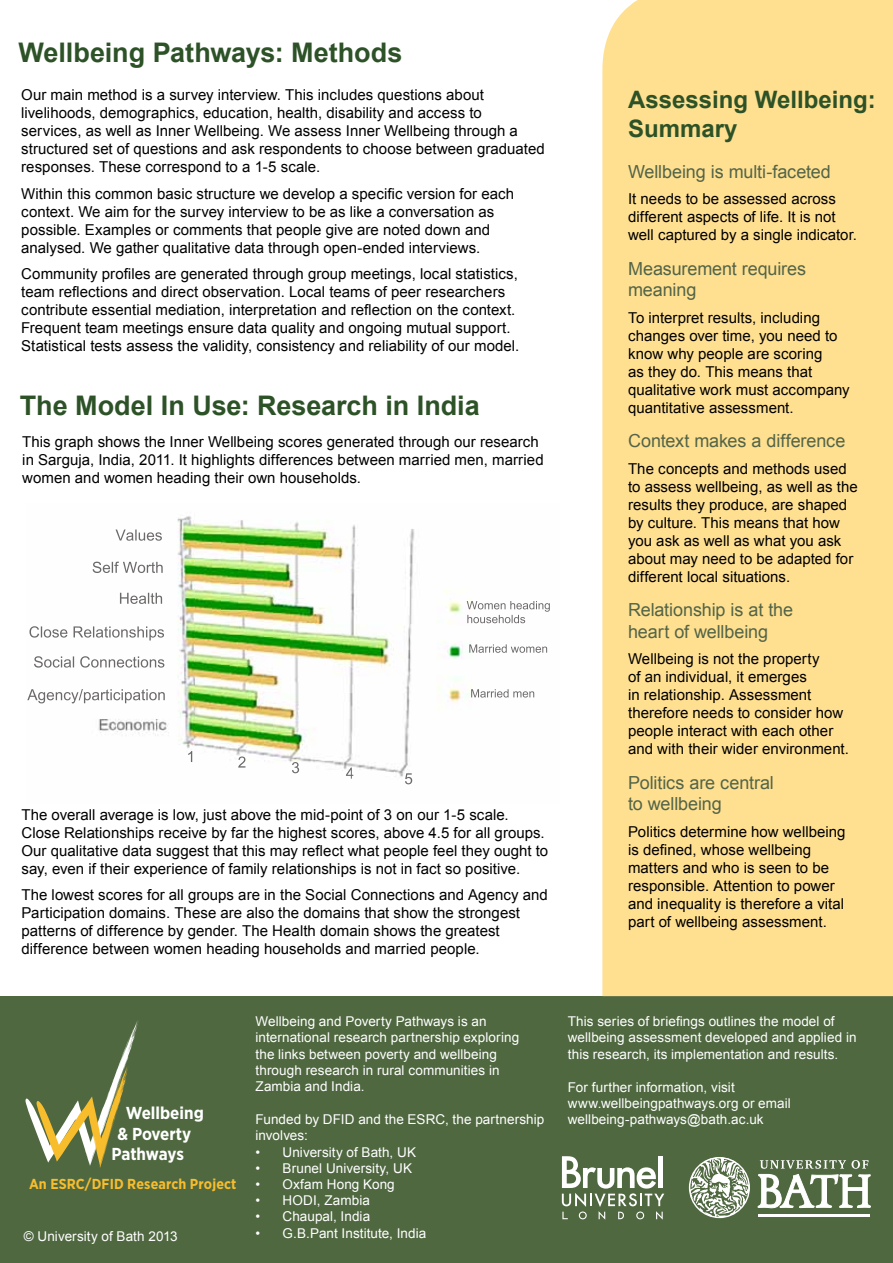
<style>
.page{position:relative;width:893px;height:1263px;background:#fff}
.page>*{position:absolute;margin:0;border:0;box-sizing:border-box;transform-origin:0 0}
.t1{font:700 27px "Arial";letter-spacing:-.005em;color:#2d5227}
.t2{font:700 24px/28.8px "Arial";color:#2d5227}
.t3{font:18px/21.6px "Arial";letter-spacing:-.005em;color:#536448}
.t4{font:700 17.25px "Gotham Narrow";letter-spacing:-.005em;color:#fff}
.t5{font:15px/18px "Arial";letter-spacing:.005em;color:#000}
.t6{font:700 14.4px "Gotham Narrow";letter-spacing:.01em;color:#f8bd2d}
.t7{font:13.5px/16.2px "Arial";letter-spacing:.005em;color:#fff}
</style>
<div class="page">
<div style="left:0;top:996px;width:893px;height:267px;background:#4f6840"></div>
<svg style="left:758px;top:1160px;width:113px;height:48px"></svg>
<hr style="left:759px;top:1214px;width:111px;height:2px;background:#fff">
<svg style="left:689px;top:1157px;width:61px;height:61px"></svg>
<svg style="left:26px;top:1021px;width:113px;height:147px"></svg>
<svg style="left:562px;top:1156px;width:102px;height:64px"></svg>
<div style="left:602px;top:0;width:291px;height:996px;background:#ffe091"></div>
<img style="left:40px;top:516px;width:508px;height:269px">
<img style="left:467px;top:601px;width:83px;height:11px">
<img style="left:469px;top:644px;width:78px;height:9px">
<img style="left:471px;top:689px;width:63px;height:8px">
<svg style="left:188px;top:751px;width:4px;height:11px"></svg>
<svg style="left:292px;top:762px;width:7px;height:11px"></svg>
<svg style="left:346px;top:767px;width:7px;height:12px"></svg>
<svg style="left:405px;top:773px;width:7px;height:11px"></svg>
<svg style="left:238px;top:756px;width:7px;height:11px"></svg>
<img style="left:27px;top:689px;width:138px;height:14px">
<img style="left:34px;top:656px;width:130px;height:12px">
<img style="left:29px;top:626px;width:135px;height:12px">
<img style="left:120px;top:593px;width:42px;height:11px">
<img style="left:93px;top:562px;width:70px;height:11px">
<img style="left:116px;top:529px;width:46px;height:12px">
<h1 class="t1" style="left:19px;top:34px;width:385px">Wellbeing Pathways: Methods</h1>
<p class="t5" style="left:21px;top:86px;width:525px">Our main method is a survey interview. This includes questions about livelihoods, demographics, education, health, disability and access to services, as well as Inner Wellbeing. We assess Inner Wellbeing through a structured set of questions and ask respondents to choose between graduated responses. These correspond to a 1-5 scale.</p>
<p class="t5" style="left:21px;top:185px;width:494px">Within this common basic structure we develop a specific version for each context. We aim for the survey interview to be as like a conversation as possible. Examples or comments that people give are noted down and analysed. We gather qualitative data through open-ended interviews.</p>
<p class="t5" style="left:21px;top:265px;width:500px">Community profiles are generated through group meetings, local statistics, team reflections and direct observation. Local teams of peer researchers contribute essential mediation, interpretation and reflection on the context.<br>Frequent team meetings ensure data quality and ongoing mutual support.<br>Statistical tests assess the validity, consistency and reliability of our model.</p>
<h1 class="t1" style="left:20px;top:387px;width:461px">The Model In Use: Research in India</h1>
<p class="t5" style="left:22px;top:433px;width:523px">This graph shows the Inner Wellbeing scores generated through our research in Sarguja, India, 2011. It highlights differences between married men, married women and women heading their own households.</p>
<p class="t5" style="left:21px;top:806px;width:528px">The overall average is low, just above the mid-point of 3 on our 1-5 scale.<br>Close Relationships receive by far the highest scores, above 4.5 for all groups.<br>Our qualitative data suggest that this may reflect what people feel they ought to say, even if their experience of family relationships is not in fact so positive.</p>
<p class="t5" style="left:21px;top:886px;width:528px">The lowest scores for all groups are in the Social Connections and Agency and Participation domains. These are also the domains that show the strongest patterns of difference by gender. The Health domain shows the greatest difference between women heading households and married people.</p>
<h2 class="t2" style="left:628px;top:86px;width:249px">Assessing Wellbeing:<br>Summary</h2>
<p class="t3" style="left:628px;top:161px;width:204px">Wellbeing is multi-faceted</p>
<p class="t5" style="left:628px;top:190px;width:230px">It needs to be assessed across different aspects of life. It is not well captured by a single indicator.</p>
<p class="t3" style="left:628px;top:258px;width:180px">Measurement requires meaning</p>
<p class="t5" style="left:628px;top:309px;width:223px">To interpret results, including changes over time, you need to know why people are scoring<br>as they do. This means that qualitative work must accompany quantitative assessment.</p>
<p class="t3" style="left:628px;top:430px;width:219px">Context makes a difference</p>
<p class="t5" style="left:628px;top:460px;width:231px">The concepts and methods used to assess wellbeing, as well as the results they produce, are shaped by culture. This means that how you ask as well as what you ask about may need to be adapted for different local situations.</p>
<p class="t3" style="left:628px;top:599px;width:167px">Relationship is at the heart of wellbeing</p>
<p class="t5" style="left:628px;top:650px;width:222px">Wellbeing is not the property<br>of an individual, it emerges<br>in relationship. Assessment therefore needs to consider how people interact with each other and with their wider environment.</p>
<p class="t3" style="left:628px;top:772px;width:147px">Politics are central to wellbeing</p>
<p class="t5" style="left:628px;top:823px;width:219px">Politics determine how wellbeing is defined, whose wellbeing matters and who is seen to be responsible. Attention to power and inequality is therefore a vital part of wellbeing assessment.</p>
<p class="t4" style="left:126px;top:1102px;width:79px">Wellbeing</p>
<p class="t4" style="left:118px;top:1123px;width:75px">&amp; Poverty</p>
<p class="t4" style="left:112px;top:1144px;width:74px">Pathways</p>
<p class="t6" style="left:29px;top:1175px;width:209px">An ESRC/DFID Research Project</p>
<p class="t7" style="left:256px;top:1013px;width:265px">Wellbeing and Poverty Pathways is an international research partnership exploring the links between poverty and wellbeing through research in rural communities in Zambia and India.</p>
<p class="t7" style="left:256px;top:1111px;width:290px">Funded by DFID and the ESRC, the partnership involves:</p>
<p class="t7" style="left:256px;top:1144px;width:162px">• University of Bath, UK</p>
<p class="t7" style="left:256px;top:1160px;width:158px">• Brunel University, UK</p>
<p class="t7" style="left:256px;top:1176px;width:141px">• Oxfam Hong Kong</p>
<p class="t7" style="left:256px;top:1192px;width:116px">• HODI, Zambia</p>
<p class="t7" style="left:256px;top:1209px;width:116px">• Chaupal, India</p>
<p class="t7" style="left:24px;top:1228px;width:155px">© University of Bath 2013</p>
<p class="t7" style="left:256px;top:1225px;width:172px">• G.B.Pant Institute, India</p>
<p class="t7" style="left:568px;top:1013px;width:290px">This series of briefings outlines the model of wellbeing assessment developed and applied in this research, its implementation and results.</p>
<p class="t7" style="left:568px;top:1079px;width:224px">For further information, visit www.wellbeingpathways.org or email wellbeing-pathways@bath.ac.uk</p>
</div>
